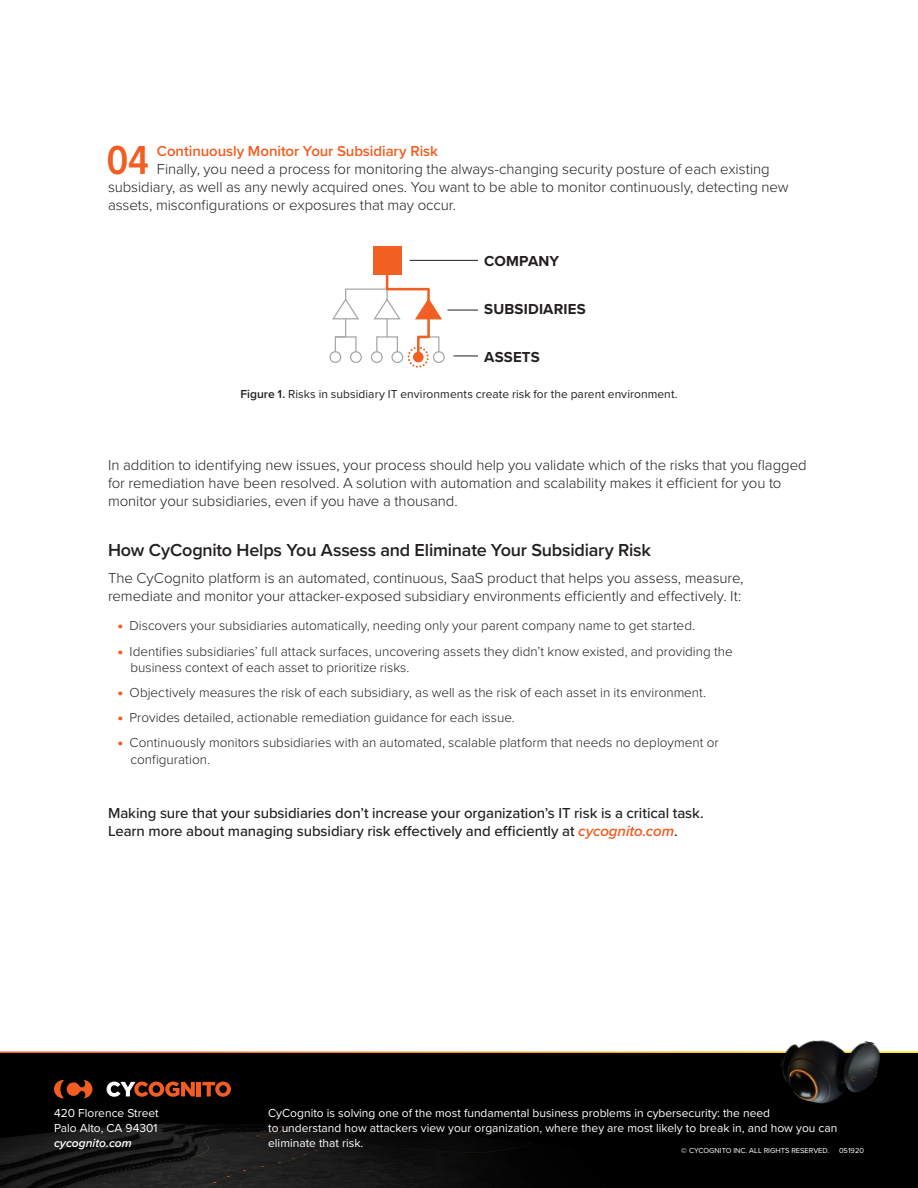
<style>
.page{position:relative;width:918px;height:1188px;background:#fff}
.page>*{position:absolute;margin:0;border:0;box-sizing:border-box;transform-origin:0 0}
.Body_with_Drop_Cap_N{font:600 42px "Proxima Nova Cond";color:#f25d21}
.t1{font:600 18px "Proxima Nova";letter-spacing:-.015em;color:#231f20}
.Body{font:300 15px/18px "Proxima Nova";letter-spacing:-.005em;color:#231f20}
.Body_with_Drop_Cap_N-2{font:300 15px "Proxima Nova";letter-spacing:-.005em;color:#231f20}
.CTA{font:500 15px/18px "Proxima Nova";letter-spacing:-.005em;color:#231f20}
.Body_with_Drop_Cap_N-3{font:600 15px "Proxima Nova";letter-spacing:-.005em;color:#f25d21}
.t2{font:700 15px "Proxima Nova";letter-spacing:.01em;color:#231f20}
.t3{font:300 13.5px/16.2px "Proxima Nova";color:#231f20}
.t4{font:12px/15px "Proxima Nova";color:#fff}
.Figure_Body{font:12px "Proxima Nova";letter-spacing:.005em;color:#231f20}
.t5{font:italic 600 12px "Proxima Nova";color:#fff}
.Copyright{font:7.5px "Proxima Nova";color:#fff}
.s1{font-weight:600}
.s2{font-family:"Galano Classic DEMO";font-weight:400;color:#f25d21}
.s3{font-weight:600;font-style:italic;color:#f25d21}
.s4{font-weight:700}
</style>
<div class="page">
<img style="left:0;top:1053px;width:918px;height:135px">
<svg style="left:54px;top:1080px;width:38px;height:18px"></svg>
<svg style="left:107px;top:1082px;width:88px;height:15px"></svg>
<hr style="left:197px;top:1082px;width:4px;height:14px;background:#f25d21">
<svg style="left:202px;top:1082px;width:29px;height:15px"></svg>
<img style="left:774px;top:1040px;width:109px;height:73px">
<div style="left:373px;top:246px;width:28px;height:29px;background:#f15f22"></div>
<div style="left:329px;top:351px;width:12px;height:12px;border:1px solid #a6a8ab;border-radius:50%"></div>
<div style="left:433px;top:351px;width:12px;height:12px;border:1px solid #a6a8ab;border-radius:50%"></div>
<svg style="left:331px;top:275px;width:112px;height:93px"></svg>
<hr style="left:410px;top:260px;width:68px;height:1px;background:#231f20">
<hr style="left:447px;top:310px;width:31px;height:1px;background:#231f20">
<svg style="left:453px;top:356px;width:25px;height:1px"></svg>
<p class="Body_with_Drop_Cap_N" style="left:106px;top:129px;width:44px">04</p>
<p class="Body_with_Drop_Cap_N-3" style="left:157px;top:140px;width:283px">Continuously Monitor Your Subsidiary Risk</p>
<p class="Body_with_Drop_Cap_N-2" style="left:157px;top:158px;width:614px">Finally, you need a process for monitoring the always-changing security posture of each existing</p>
<p class="Body_with_Drop_Cap_N-2" style="left:108px;top:176px;width:682px">subsidiary, as well as any newly acquired ones. You want to be able to monitor continuously, detecting new</p>
<p class="Body_with_Drop_Cap_N-2" style="left:108px;top:194px;width:350px">assets, misconfigurations or exposures that may occur.</p>
<h2 class="t2" style="left:484px;top:249px;width:76px">COMPANY</h2>
<h2 class="t2" style="left:484px;top:297px;width:103px">SUBSIDIARIES</h2>
<h2 class="t2" style="left:484px;top:345px;width:57px">ASSETS</h2>
<p class="Figure_Body" style="left:240px;top:385px;width:439px"><span class="s1">Figure 1.</span> Risks in subsidiary IT environments create risk for the parent environment.</p>
<p class="Body" style="left:108px;top:455px;width:700px">In addition to identifying new issues, your process should help you validate which of the risks that you flagged for remediation have been resolved. A solution with automation and scalability makes it efficient for you to monitor your subsidiaries, even if you have a thousand.</p>
<h2 class="t1" style="left:108px;top:536px;width:545px">How CyCognito Helps You Assess and Eliminate Your Subsidiary Risk</h2>
<p class="Body" style="left:108px;top:568px;width:637px">The CyCognito platform is an automated, continuous, SaaS product that helps you assess, measure, remediate and monitor your attacker-exposed subsidiary environments efficiently and effectively. It:</p>
<p class="t3" style="left:118px;top:617px;width:579px"><span class="s2">•</span> Discovers your subsidiaries automatically, needing only your parent company name to get started.</p>
<p class="t3" style="left:130px;top:642px;width:604px;text-indent:-13px"><span class="s2">•</span> Identifies subsidiaries’ full attack surfaces, uncovering assets they didn’t know existed, and providing the business context of each asset to prioritize risks.</p>
<p class="t3" style="left:118px;top:684px;width:590px"><span class="s2">•</span> Objectively measures the risk of each subsidiary, as well as the risk of each asset in its environment.</p>
<p class="t3" style="left:118px;top:709px;width:399px"><span class="s2">•</span> Provides detailed, actionable remediation guidance for each issue.</p>
<p class="t3" style="left:130px;top:734px;width:590px;text-indent:-13px"><span class="s2">•</span> Continuously monitors subsidiaries with an automated, scalable platform that needs no deployment or configuration.</p>
<p class="CTA" style="left:108px;top:803px;width:597px">Making sure that your subsidiaries don’t increase your organization’s IT risk is a critical task.<br>Learn more about managing subsidiary risk effectively and efficiently at <span class="s3">cycognito.com</span>.</p>
<p class="t4" style="left:54px;top:1105px;width:106px">420 Florence Street<br>Palo Alto, CA 94301</p>
<p class="t5" style="left:54px;top:1134px;width:79px">cycognito.com</p>
<p class="t4" style="left:268px;top:1105px;width:571px">CyCognito is solving one of the most fundamental business problems in cybersecurity: the need<br>to understand how attackers view your organization, where they are most likely to break in, and how you can eliminate that risk.</p>
<p class="Copyright" style="left:681px;top:1145px;width:150px"><span class="s4">©</span> CYCOGNITO INC. ALL RIGHTS RESERVED.</p>
<p class="Copyright" style="left:839px;top:1145px;width:26px">051920</p>
</div>
